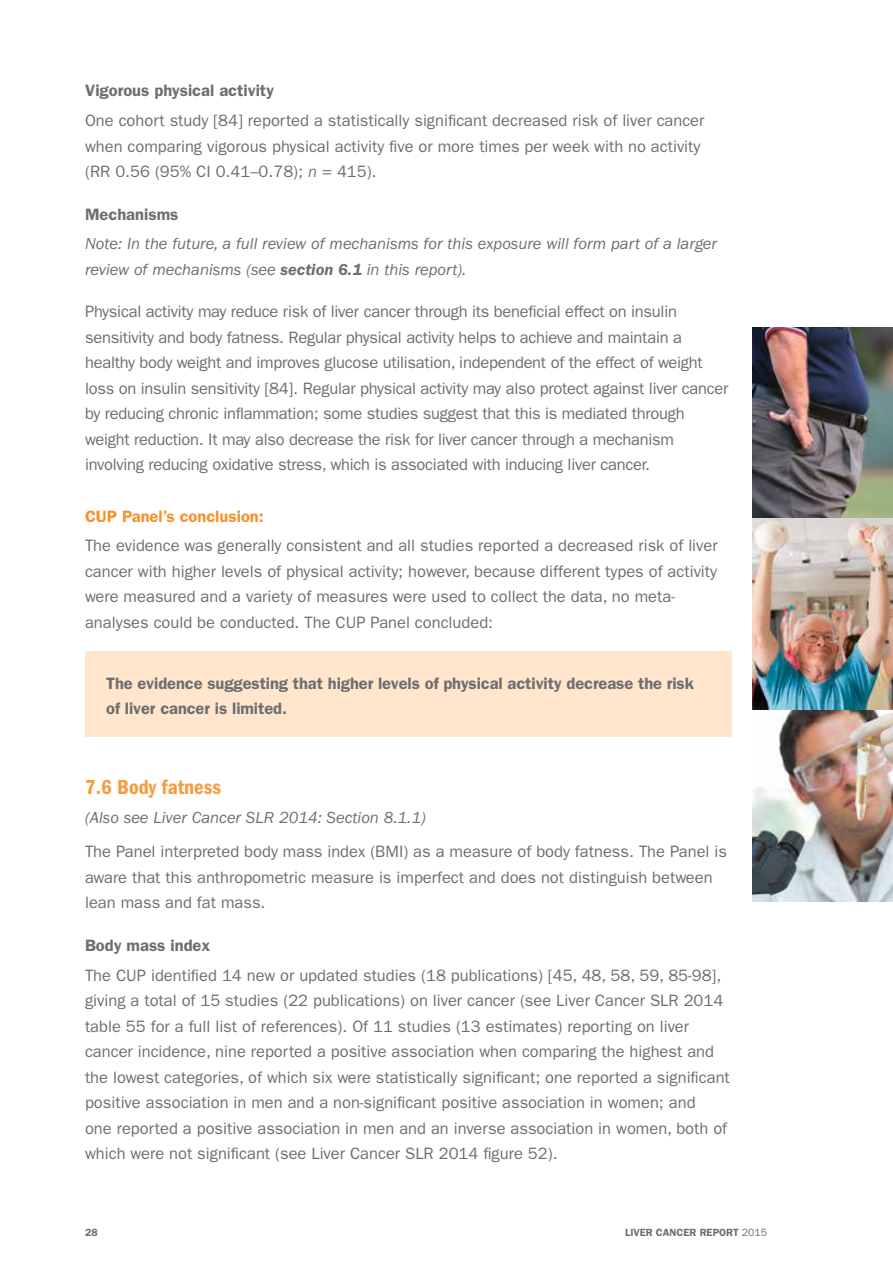
<style>
.page{position:relative;width:893px;height:1263px;background:#fff}
.page>*{position:absolute;margin:0;border:0;box-sizing:border-box;transform-origin:0 0}
.t1{font:21px "ITC Franklin Gothic Std Dm Cd";color:#f89c3f}
.t2{font:16.5px/25.5px "ITC Franklin Gothic Std";color:#6d6e71}
.t3{font:italic 16.5px/25.5px "ITC Franklin Gothic Std";color:#6d6e71}
.t4{font:600 16.5px/25.5px "ITC Franklin Gothic Std";letter-spacing:-.005em;color:#6d6e71}
.t5{font:600 16.5px "ITC Franklin Gothic Std";color:#f7922a}
.t6{font:600 10.5px "ITC Franklin Gothic Std";color:#6d6e71}
.s1{font-style:italic}
.s2{font-weight:600}
.s3{font-weight:400}
</style>
<div class="page">
<img style="left:753px;top:327px;width:140px;height:574px">
<div style="left:85px;top:652px;width:646px;height:85px;background:#ffe6cd"></div>
<p class="t4" style="left:85px;top:78px;width:191px">Vigorous physical activity</p>
<p class="t2" style="left:85px;top:108px;width:621px">One cohort study [84] reported a statistically significant decreased risk of liver cancer when comparing vigorous physical activity five or more times per week with no activity (RR 0.56 (95% CI 0.41–0.78); <span class="s1">n</span> = 415).</p>
<p class="t4" style="left:85px;top:201px;width:95px">Mechanisms</p>
<p class="t3" style="left:85px;top:231px;width:633px">Note: In the future, a full review of mechanisms for this exposure will form part of a larger review of mechanisms (see <span class="s2">section 6.1</span> in this report).</p>
<p class="t2" style="left:85px;top:299px;width:645px">Physical activity may reduce risk of liver cancer through its beneficial effect on insulin sensitivity and body fatness. Regular physical activity helps to achieve and maintain a healthy body weight and improves glucose utilisation, independent of the effect of weight loss on insulin sensitivity [84]. Regular physical activity may also protect against liver cancer by reducing chronic inflammation; some studies suggest that this is mediated through weight reduction. It may also decrease the risk for liver cancer through a mechanism involving reducing oxidative stress, which is associated with inducing liver cancer.</p>
<p class="t5" style="left:85px;top:506px;width:180px">CUP Panel’s conclusion:</p>
<p class="t2" style="left:85px;top:533px;width:634px">The evidence was generally consistent and all studies reported a decreased risk of liver cancer with higher levels of physical activity; however, because different types of activity were measured and a variety of measures were used to collect the data, no meta&shy;analyses could be conducted. The CUP Panel concluded:</p>
<p class="t4" style="left:106px;top:670px;width:589px">The evidence suggesting that higher levels of physical activity decrease the risk of liver cancer is limited.</p>
<p class="t1" style="left:85px;top:775px;width:137px">7.6 Body fatness</p>
<p class="t3" style="left:85px;top:805px;width:342px">(Also see Liver Cancer SLR 2014: Section 8.1.1)</p>
<p class="t2" style="left:85px;top:839px;width:643px">The Panel interpreted body mass index (BMI) as a measure of body fatness. The Panel is aware that this anthropometric measure is imperfect and does not distinguish between lean mass and fat mass.</p>
<p class="t4" style="left:85px;top:932px;width:127px">Body mass index</p>
<p class="t2" style="left:85px;top:962px;width:646px">The CUP identified 14 new or updated studies (18 publications) [45, 48, 58, 59, 85-98], giving a total of 15 studies (22 publications) on liver cancer (see Liver Cancer SLR 2014 table 55 for a full list of references). Of 11 studies (13 estimates) reporting on liver cancer incidence, nine reported a positive association when comparing the highest and the lowest categories, of which six were statistically significant; one reported a significant positive association in men and a non-significant positive association in women; and<br>one reported a positive association in men and an inverse association in women, both of which were not significant (see Liver Cancer SLR 2014 figure 52).</p>
<p class="t6" style="left:85px;top:1226px;width:14px">28</p>
<p class="t6" style="left:625px;top:1226px;width:143px">LIVER CANCER REPORT <span class="s3">2015</span></p>
</div>
